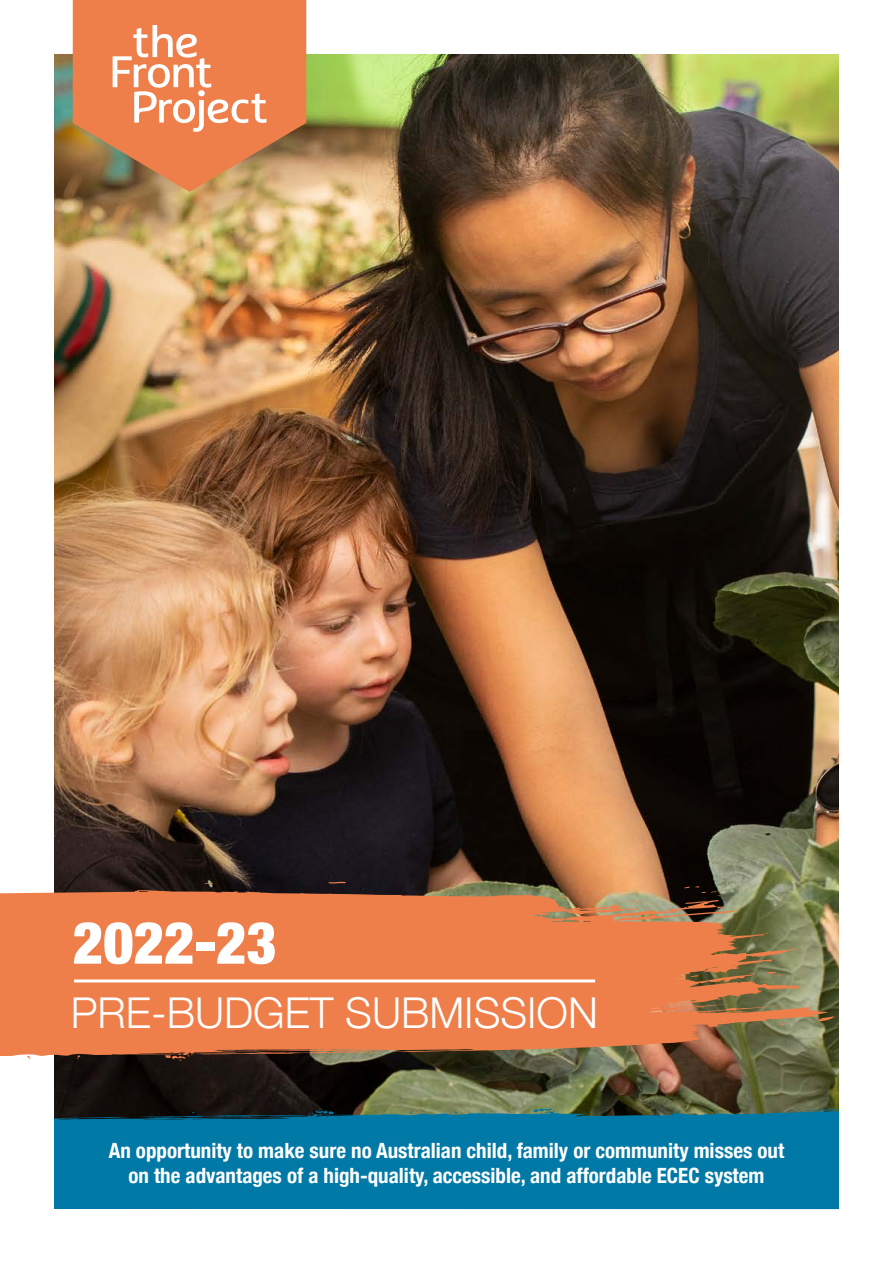
<style>
.page{position:relative;width:893px;height:1263px;background:#fff}
.page>*{position:absolute;margin:0;border:0;box-sizing:border-box;transform-origin:0 0}
.t1{font:900 condensed 58.5px "Helvetica Neue";color:#fff}
.t2{font:300 42.45px "Helvetica Neue";color:#fff}
.t3{font:700 condensed 21px/25.2px "Helvetica Neue";color:#fff;text-align:center}
</style>
<div class="page">
<img style="left:54px;top:54px;width:785px;height:1052px">
<svg style="left:73px;top:0;width:233px;height:192px;background:#e08859"></svg>
<svg style="left:0;top:890px;width:828px;height:171px;background:#d37b4b"></svg>
<svg style="left:77px;top:1055px;width:4px;height:6px"></svg>
<svg style="left:555px;top:894px;width:11px;height:5px"></svg>
<svg style="left:700px;top:1000px;width:7px;height:2px"></svg>
<svg style="left:779px;top:1023px;width:7px;height:2px"></svg>
<svg style="left:728px;top:993px;width:18px;height:10px"></svg>
<svg style="left:752px;top:992px;width:7px;height:2px"></svg>
<svg style="left:788px;top:985px;width:13px;height:4px"></svg>
<svg style="left:818px;top:1016px;width:17px;height:5px"></svg>
<svg style="left:328px;top:882px;width:18px;height:1px"></svg>
<svg style="left:547px;top:906px;width:22px;height:7px"></svg>
<svg style="left:767px;top:971px;width:16px;height:7px"></svg>
<svg style="left:622px;top:894px;width:17px;height:8px"></svg>
<svg style="left:684px;top:886px;width:38px;height:10px"></svg>
<svg style="left:691px;top:965px;width:49px;height:12px"></svg>
<svg style="left:165px;top:1053px;width:27px;height:8px"></svg>
<svg style="left:27px;top:1055px;width:4px;height:6px"></svg>
<svg style="left:200px;top:1052px;width:37px;height:1px"></svg>
<svg style="left:309px;top:1053px;width:15px;height:4px"></svg>
<svg style="left:332px;top:1051px;width:41px;height:3px"></svg>
<hr style="left:74px;top:979px;width:521px;height:3px;background:#fff">
<svg style="left:54px;top:1106px;width:785px;height:103px;background:#05739b"></svg>
<p class="t1" style="left:73px;top:895px;width:206px">2022-23</p>
<p class="t2" style="left:71px;top:978px;width:529px">PRE-BUDGET SUBMISSION</p>
<p class="t3" style="left:109px;top:1137px;width:677px">An opportunity to make sure no Australian child, family or community misses out on the advantages of a high-quality, accessible, and affordable ECEC system</p>
</div>
